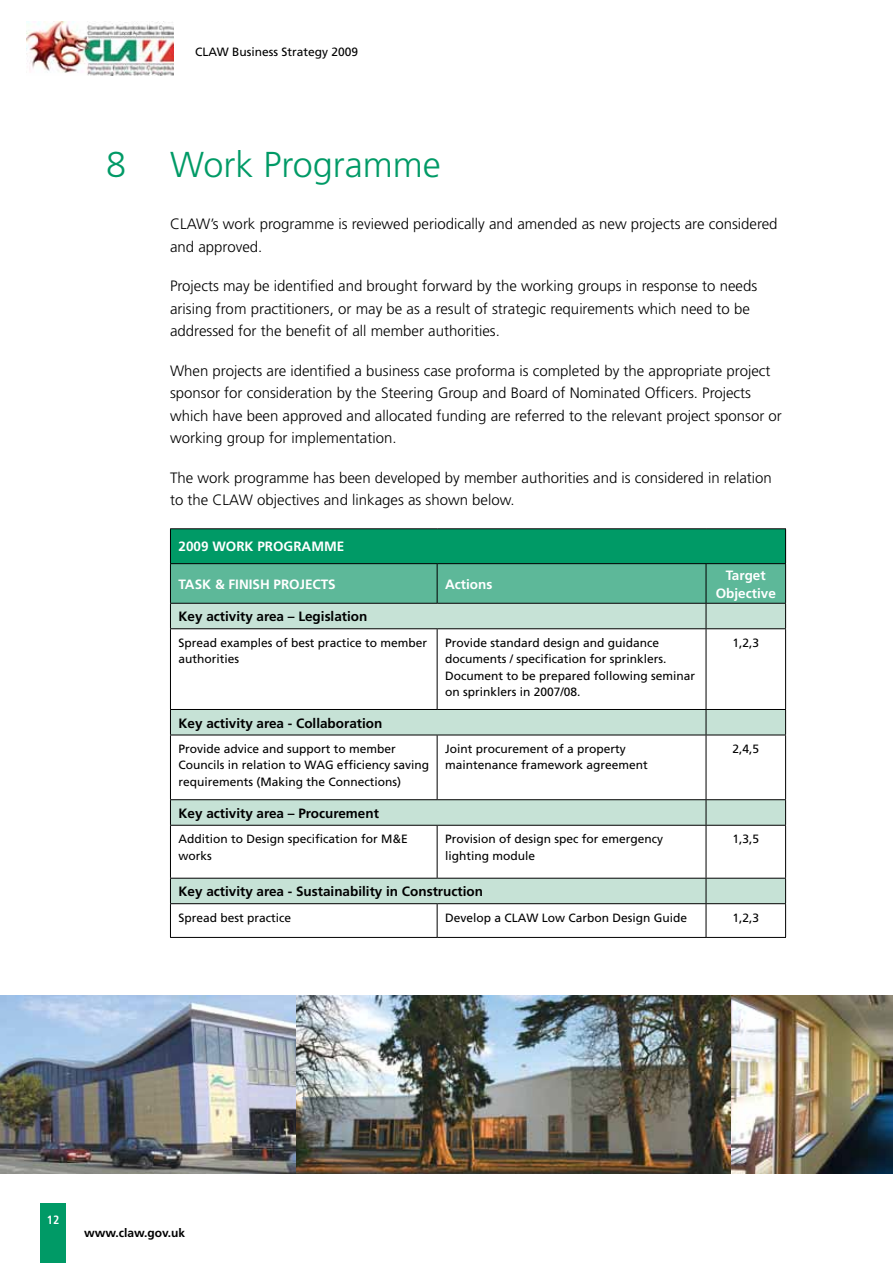
<style>
.page{position:relative;width:893px;height:1263px;background:#fff}
.page>*{position:absolute;margin:0;border:0;box-sizing:border-box;transform-origin:0 0}
.t1{font:300 36px "Frutiger";color:#009a66}
.t2{font:300 15px/22.5px "Frutiger";color:#000}
.t3{font:700 13.5px "Frutiger";color:#000}
.t4{font:700 13.5px/18px "Frutiger";color:#fff;text-align:center}
.t5{font:12px/16.5px "Frutiger";color:#000}
.t6{font:700 12px "Frutiger";color:#000}
.t7{font:700 condensed 12px "Frutiger";color:#fff}
</style>
<div class="page">
<div style="left:40px;top:1203px;width:26px;height:60px;background:#009a66"></div>
<img style="left:27px;top:21px;width:146px;height:55px">
<div style="left:170px;top:529px;width:616px;height:35px;background:#009a66"></div>
<svg style="left:171px;top:629px;width:614px;height:274px"></svg>
<hr style="left:170px;top:528px;width:267px;height:1px;background:#000">
<hr style="left:170px;top:529px;width:1px;height:34px;background:#000">
<hr style="left:437px;top:528px;width:269px;height:1px;background:#000">
<hr style="left:706px;top:528px;width:80px;height:1px;background:#000">
<hr style="left:785px;top:529px;width:1px;height:34px;background:#000">
<hr style="left:170px;top:563px;width:267px;height:1px;background:#000">
<hr style="left:437px;top:563px;width:269px;height:1px;background:#000">
<hr style="left:706px;top:563px;width:80px;height:1px;background:#000">
<svg style="left:170px;top:564px;width:616px;height:64px;background:#82c3ac"></svg>
<hr style="left:170px;top:628px;width:267px;height:1px;background:#000">
<hr style="left:170px;top:629px;width:1px;height:80px;background:#000">
<hr style="left:437px;top:628px;width:269px;height:1px;background:#000">
<hr style="left:437px;top:629px;width:1px;height:80px;background:#000">
<hr style="left:706px;top:628px;width:80px;height:1px;background:#000">
<hr style="left:706px;top:629px;width:1px;height:80px;background:#000">
<hr style="left:785px;top:629px;width:1px;height:80px;background:#000">
<hr style="left:170px;top:709px;width:267px;height:1px;background:#000">
<svg style="left:170px;top:710px;width:1px;height:25px"></svg>
<hr style="left:437px;top:709px;width:269px;height:1px;background:#000">
<hr style="left:706px;top:709px;width:80px;height:1px;background:#000">
<svg style="left:706px;top:710px;width:1px;height:25px"></svg>
<svg style="left:785px;top:710px;width:1px;height:25px"></svg>
<hr style="left:170px;top:735px;width:267px;height:1px;background:#000">
<hr style="left:170px;top:735px;width:1px;height:64px;background:#000">
<hr style="left:437px;top:735px;width:269px;height:1px;background:#000">
<hr style="left:437px;top:735px;width:1px;height:64px;background:#000">
<hr style="left:706px;top:735px;width:80px;height:1px;background:#000">
<hr style="left:706px;top:735px;width:1px;height:64px;background:#000">
<hr style="left:785px;top:735px;width:1px;height:64px;background:#000">
<hr style="left:170px;top:799px;width:267px;height:1px;background:#000">
<svg style="left:170px;top:800px;width:1px;height:25px"></svg>
<hr style="left:437px;top:799px;width:269px;height:1px;background:#000">
<hr style="left:706px;top:799px;width:80px;height:1px;background:#000">
<svg style="left:706px;top:800px;width:1px;height:25px"></svg>
<svg style="left:785px;top:800px;width:1px;height:25px"></svg>
<hr style="left:170px;top:825px;width:267px;height:1px;background:#000">
<hr style="left:170px;top:826px;width:1px;height:52px;background:#000">
<hr style="left:437px;top:825px;width:269px;height:1px;background:#000">
<hr style="left:437px;top:826px;width:1px;height:52px;background:#000">
<hr style="left:706px;top:825px;width:80px;height:1px;background:#000">
<hr style="left:706px;top:826px;width:1px;height:52px;background:#000">
<hr style="left:785px;top:826px;width:1px;height:52px;background:#000">
<hr style="left:170px;top:878px;width:267px;height:1px;background:#000">
<svg style="left:170px;top:878px;width:1px;height:25px"></svg>
<hr style="left:437px;top:878px;width:269px;height:1px;background:#000">
<hr style="left:706px;top:878px;width:80px;height:1px;background:#000">
<svg style="left:706px;top:878px;width:1px;height:25px"></svg>
<svg style="left:785px;top:878px;width:1px;height:25px"></svg>
<hr style="left:170px;top:903px;width:267px;height:1px;background:#000">
<hr style="left:170px;top:904px;width:1px;height:33px;background:#000">
<hr style="left:437px;top:903px;width:269px;height:1px;background:#000">
<hr style="left:437px;top:904px;width:1px;height:33px;background:#000">
<hr style="left:706px;top:903px;width:80px;height:1px;background:#000">
<hr style="left:706px;top:904px;width:1px;height:33px;background:#000">
<hr style="left:785px;top:904px;width:1px;height:33px;background:#000">
<hr style="left:170px;top:937px;width:267px;height:1px;background:#000">
<hr style="left:437px;top:937px;width:269px;height:1px;background:#000">
<hr style="left:706px;top:937px;width:80px;height:1px;background:#000">
<img style="left:296px;top:995px;width:435px;height:179px">
<img style="left:731px;top:995px;width:162px;height:179px">
<img style="left:0;top:995px;width:296px;height:179px">
<p class="t5" style="left:195px;top:44px;width:165px">CLAW Business Strategy 2009</p>
<h1 class="t1" style="left:106px;top:144px;width:336px">8 Work Programme</h1>
<p class="t2" style="left:170px;top:213px;width:609px">CLAW’s work programme is reviewed periodically and amended as new projects are considered and approved.</p>
<p class="t2" style="left:170px;top:275px;width:589px">Projects may be identified and brought forward by the working groups in response to needs arising from practitioners, or may be as a result of strategic requirements which need to be addressed for the benefit of all member authorities.</p>
<p class="t2" style="left:170px;top:359px;width:613px">When projects are identified a business case proforma is completed by the appropriate project sponsor for consideration by the Steering Group and Board of Nominated Officers. Projects which have been approved and allocated funding are referred to the relevant project sponsor or working group for implementation.</p>
<p class="t2" style="left:170px;top:466px;width:603px">The work programme has been developed by member authorities and is considered in relation to the CLAW objectives and linkages as shown below.</p>
<p class="t4" style="left:179px;top:538px;width:167px">2009 WORK PROGRAMME</p>
<p class="t4" style="left:179px;top:575px;width:159px">TASK &amp; FINISH PROJECTS</p>
<p class="t4" style="left:445px;top:575px;width:49px">Actions</p>
<p class="t4" style="left:716px;top:566px;width:62px">Target<br>Objective</p>
<p class="t3" style="left:179px;top:609px;width:190px">Key activity area – Legislation</p>
<p class="t5" style="left:179px;top:634px;width:250px">Spread examples of best practice to member authorities</p>
<p class="t5" style="left:445px;top:634px;width:252px">Provide standard design and guidance documents / specification for sprinklers.<br>Document to be prepared following seminar on sprinklers in 2007/08.</p>
<p class="t5" style="left:732px;top:634px;width:28px">1,2,3</p>
<p class="t3" style="left:179px;top:715px;width:205px">Key activity area - Collaboration</p>
<p class="t5" style="left:179px;top:740px;width:252px">Provide advice and support to member<br>Councils in relation to WAG efficiency saving requirements (Making the Connections)</p>
<p class="t5" style="left:445px;top:740px;width:204px">Joint procurement of a property maintenance framework agreement</p>
<p class="t5" style="left:732px;top:740px;width:28px">2,4,5</p>
<p class="t3" style="left:179px;top:805px;width:202px">Key activity area – Procurement</p>
<p class="t5" style="left:179px;top:830px;width:231px">Addition to Design specification for M&amp;E works</p>
<p class="t5" style="left:445px;top:830px;width:220px">Provision of design spec for emergency lighting module</p>
<p class="t5" style="left:732px;top:830px;width:28px">1,3,5</p>
<p class="t3" style="left:179px;top:883px;width:306px">Key activity area - Sustainability in Construction</p>
<p class="t5" style="left:179px;top:909px;width:114px">Spread best practice</p>
<p class="t5" style="left:445px;top:909px;width:243px">Develop a CLAW Low Carbon Design Guide</p>
<p class="t5" style="left:732px;top:909px;width:28px">1,2,3</p>
<p class="t7" style="left:47px;top:1212px;width:14px">12</p>
<p class="t6" style="left:84px;top:1225px;width:103px">www.claw.gov.uk</p>
</div>
